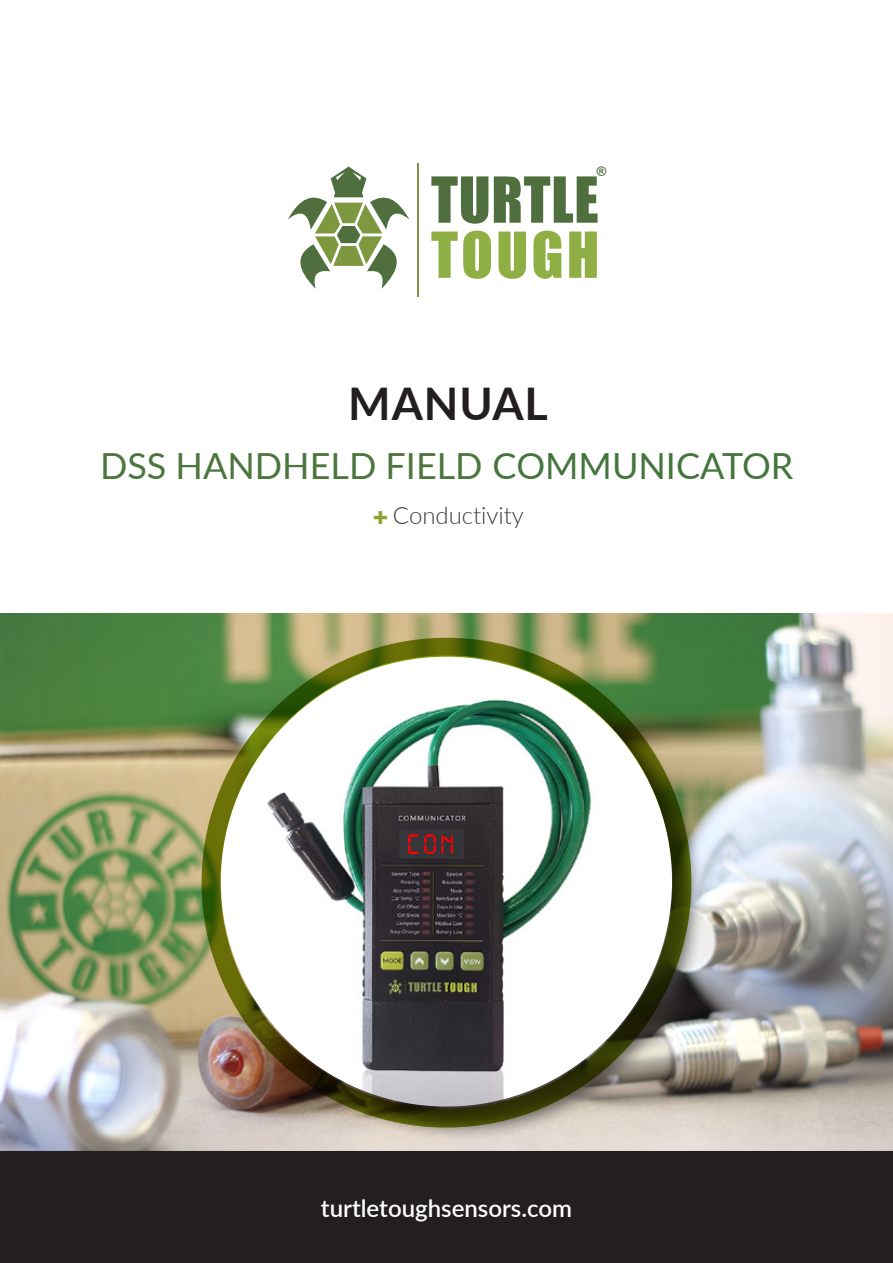
<style>
.page{position:relative;width:893px;height:1263px;background:#fff}
.page>*{position:absolute;margin:0;border:0;box-sizing:border-box;transform-origin:0 0}
.t1{font:58.5px "Impact";letter-spacing:.01em;color:#4f703e}
.t2{font:58.5px "Impact";letter-spacing:.055em;color:#8fae44}
.t3{font:700 45px "Lato";letter-spacing:.02em;color:#231f20}
.t4{font:36px "Lato";color:#4c763d}
.t5{font:30px "Digital 7";color:#f00}
.t6{font:600 24px "Lato";color:#fff}
.t7{font:300 24px "Lato";letter-spacing:-.005em;color:#3e3e3f}
.t8{font:12.9px "Impact";color:#50703f}
.s1{color:#43753c}
</style>
<div class="page">
<img style="left:0;top:614px;width:893px;height:537px">
<hr style="left:417px;top:163px;width:2px;height:133px;background:#7d983f">
<svg style="left:288px;top:167px;width:121px;height:122px"></svg>
<div style="left:225px;top:660px;width:482px;height:481px;background:#231f20;opacity:.62"></div>
<img style="left:211px;top:663px;width:440px;height:445px">
<div style="left:202px;top:638px;width:489px;height:489px;border:19px solid #81980d;border-radius:50%"></div>
<div style="left:1px;top:1152px;width:891px;height:110px;background:#231f20"></div>
<div style="left:0;top:1151px;width:893px;height:112px;border:2px solid #231f20"></div>
<p class="t8" style="left:597px;top:161px;width:12px">®</p>
<h1 class="t1" style="left:431px;top:154px;width:169px">TURTLE</h1>
<h1 class="t2" style="left:431px;top:209px;width:170px">TOUGH</h1>
<p class="t3" style="left:348px;top:370px;width:201px">MANUAL</p>
<p class="t4" style="left:100px;top:440px;width:695px">DSS HANDHELD FIELD <span class="s1">COMMUNICATOR</span></p>
<p class="t7" style="left:393px;top:499px;width:132px">Conductivity</p>
<p class="t5" style="left:407px;top:831px;width:49px">CON</p>
<p class="t6" style="left:321px;top:1190px;width:252px">turtletoughsensors.com</p>
</div>
